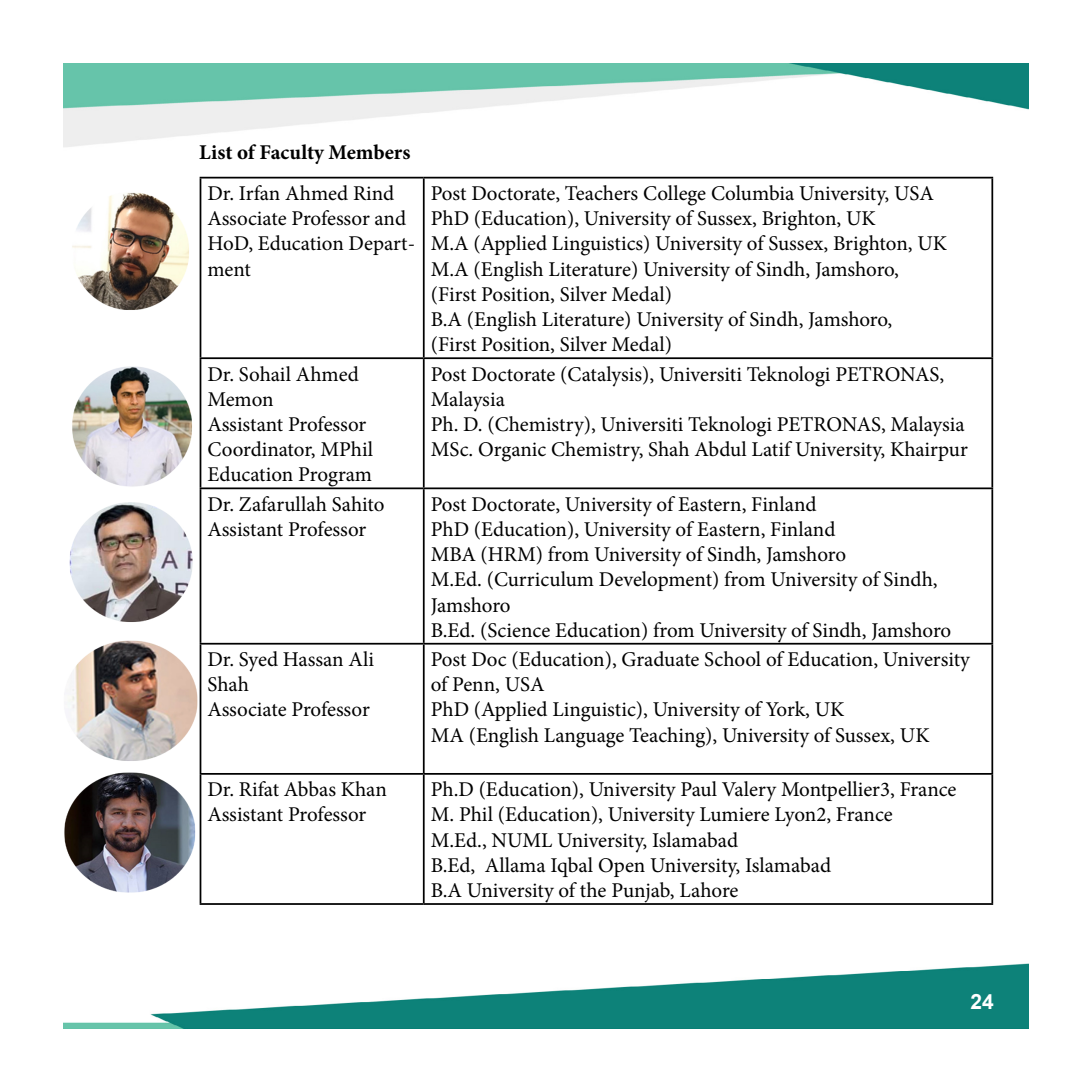
<style>
.page{position:relative;width:1092px;height:1092px;background:#fff}
.page>*{position:absolute;margin:0;border:0;box-sizing:border-box;transform-origin:0 0}
.t1{font:21px/25.2px "Minion Pro";letter-spacing:-.005em;color:#000}
.t2{font:700 21px "Minion Pro";letter-spacing:-.005em;color:#000}
.t3{font:700 21px "Arial";color:#fff}
</style>
<div class="page">
<img style="left:63px;top:63px;width:965px;height:965px">
<hr style="left:200px;top:177px;width:224px;height:1px;background:#000">
<hr style="left:424px;top:177px;width:569px;height:1px;background:#000">
<hr style="left:423px;top:178px;width:1px;height:179px;background:#000">
<hr style="left:991px;top:178px;width:2px;height:179px;background:#000">
<hr style="left:200px;top:357px;width:224px;height:2px;background:#000">
<hr style="left:424px;top:357px;width:569px;height:2px;background:#000">
<hr style="left:423px;top:359px;width:1px;height:128px;background:#000">
<hr style="left:991px;top:359px;width:2px;height:128px;background:#000">
<hr style="left:200px;top:487px;width:224px;height:2px;background:#000">
<hr style="left:424px;top:487px;width:569px;height:2px;background:#000">
<hr style="left:423px;top:489px;width:1px;height:153px;background:#000">
<hr style="left:991px;top:489px;width:2px;height:153px;background:#000">
<hr style="left:200px;top:642px;width:224px;height:2px;background:#000">
<hr style="left:424px;top:642px;width:569px;height:2px;background:#000">
<hr style="left:423px;top:644px;width:1px;height:129px;background:#000">
<hr style="left:991px;top:644px;width:2px;height:129px;background:#000">
<hr style="left:200px;top:773px;width:224px;height:1px;background:#000">
<hr style="left:424px;top:773px;width:569px;height:1px;background:#000">
<hr style="left:423px;top:774px;width:1px;height:129px;background:#000">
<hr style="left:991px;top:774px;width:2px;height:129px;background:#000">
<hr style="left:200px;top:903px;width:224px;height:1px;background:#000">
<hr style="left:424px;top:903px;width:569px;height:1px;background:#000">
<img style="left:63px;top:138px;width:180px;height:226px">
<img style="left:63px;top:310px;width:178px;height:218px">
<img style="left:63px;top:446px;width:170px;height:211px">
<img style="left:63px;top:584px;width:161px;height:132px">
<img style="left:63px;top:716px;width:179px;height:212px">
<p class="t2" style="left:199px;top:137px;width:213px">List of Faculty Members</p>
<p class="t1" style="left:207px;top:181px;width:209px">Dr. Irfan Ahmed Rind<br>Associate Professor and<br>HoD, Education Depart&shy;ment</p>
<p class="t1" style="left:430px;top:181px;width:517px">Post Doctorate, Teachers College Columbia University, USA PhD (Education), University of Sussex, Brighton, UK<br>M.A (Applied Linguistics) University of Sussex, Brighton, UK M.A (English Literature) University of Sindh, Jamshoro, (First Position, Silver Medal)<br>B.A (English Literature) University of Sindh, Jamshoro,<br>(First Position, Silver Medal)</p>
<p class="t1" style="left:207px;top:361px;width:167px">Dr. Sohail Ahmed<br>Memon<br>Assistant Professor<br>Coordinator, MPhil<br>Education Program</p>
<p class="t1" style="left:430px;top:361px;width:538px">Post Doctorate (Catalysis), Universiti Teknologi PETRONAS, Malaysia<br>Ph. D. (Chemistry), Universiti Teknologi PETRONAS, Malaysia MSc. Organic Chemistry, Shah Abdul Latif University, Khairpur</p>
<p class="t1" style="left:207px;top:491px;width:179px">Dr. Zafarullah Sahito<br>Assistant Professor</p>
<p class="t1" style="left:430px;top:491px;width:522px">Post Doctorate, University of Eastern, Finland<br>PhD (Education), University of Eastern, Finland<br>MBA (HRM) from University of Sindh, Jamshoro<br>M.Ed. (Curriculum Development) from University of Sindh, Jamshoro<br>B.Ed. (Science Education) from University of Sindh, Jamshoro</p>
<p class="t1" style="left:207px;top:646px;width:168px">Dr. Syed Hassan Ali<br>Shah<br>Associate Professor</p>
<p class="t1" style="left:430px;top:646px;width:540px">Post Doc (Education), Graduate School of Education, University of Penn, USA<br>PhD (Applied Linguistic), University of York, UK<br>MA (English Language Teaching), University of Sussex, UK</p>
<p class="t1" style="left:207px;top:776px;width:181px">Dr. Rifat Abbas Khan<br>Assistant Professor</p>
<p class="t1" style="left:430px;top:776px;width:527px">Ph.D (Education), University Paul Valery Montpellier3, France M. Phil (Education), University Lumiere Lyon2, France<br>M.Ed., NUML University, Islamabad<br>B.Ed, Allama Iqbal Open University, Islamabad<br>B.A University of the Punjab, Lahore</p>
<p class="t3" style="left:970px;top:986px;width:25px">24</p>
</div>
